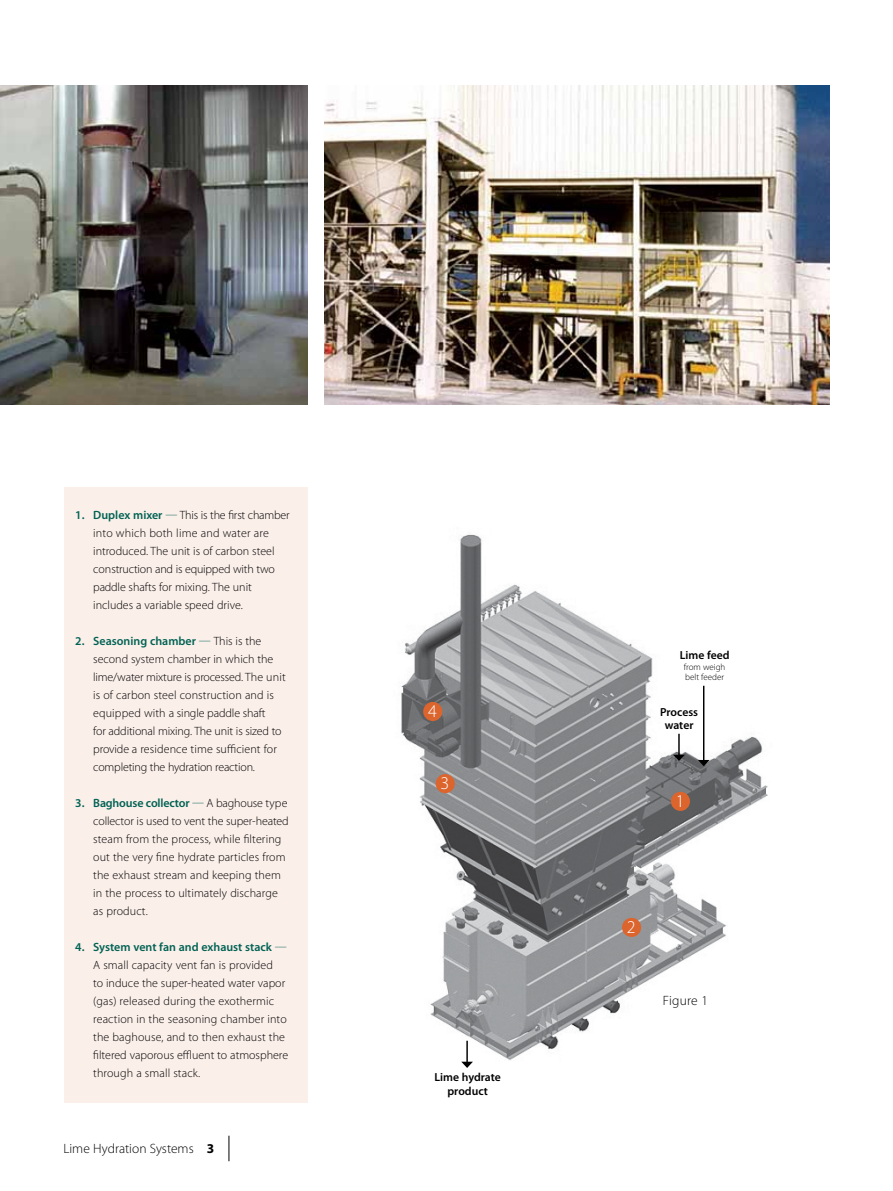
<style>
.page{position:relative;width:893px;height:1191px;background:#fff}
.page>*{position:absolute;margin:0;border:0;box-sizing:border-box;transform-origin:0 0}
.t1{font:300 18px "Myriad Pro";color:#fff}
.t2{font:300 13.5px "Myriad Pro";color:#000}
.t3{font:300 12px/18px "Myriad Pro";color:#000}
.t4{font:600 11.7px/13.4px "Myriad Pro";color:#000;text-align:center}
.t5{font:300 9px/10.5px "Myriad Pro";color:#000}
.s1{font-weight:600;color:#006253}
.s2{color:#006253}
.s3{font-weight:700}
</style>
<div class="page">
<svg style="left:229px;top:1135px;width:1px;height:26px"></svg>
<img style="left:325px;top:85px;width:504px;height:319px">
<img style="left:0;top:85px;width:308px;height:319px">
<div style="left:64px;top:488px;width:244px;height:614px;background:#fbefea"></div>
<img style="left:401px;top:534px;width:367px;height:526px">
<div style="left:423px;top:702px;width:19px;height:19px;background:#dc642d;border-radius:50%"></div>
<div style="left:671px;top:792px;width:19px;height:19px;background:#dc642d;border-radius:50%"></div>
<div style="left:436px;top:774px;width:19px;height:19px;background:#dc642d;border-radius:50%"></div>
<div style="left:622px;top:918px;width:19px;height:19px;background:#dc642d;border-radius:50%"></div>
<hr style="left:703px;top:686px;width:1px;height:74px;background:#000">
<svg style="left:698px;top:760px;width:12px;height:6px"></svg>
<hr style="left:678px;top:734px;width:2px;height:21px;background:#000">
<svg style="left:673px;top:754px;width:12px;height:7px"></svg>
<hr style="left:466px;top:1040px;width:2px;height:22px;background:#000">
<svg style="left:461px;top:1061px;width:12px;height:7px"></svg>
<p class="t3" style="left:93px;top:506px;width:198px;text-indent:-18px"><span class="s1">1. Duplex mixer</span> <span class="s2">—</span> This is the first chamber into which both lime and water are introduced. The unit is of carbon steel construction and is equipped with two paddle shafts for mixing. The unit includes a variable speed drive.</p>
<p class="t3" style="left:93px;top:632px;width:194px;text-indent:-18px"><span class="s1">2. Seasoning chamber</span> <span class="s2">—</span> This is the second system chamber in which the lime/water mixture is processed. The unit is of carbon steel construction and is equipped with a single paddle shaft<br>for additional mixing. The unit is sized to provide a residence time sufficient for completing the hydration reaction.</p>
<p class="t3" style="left:93px;top:794px;width:197px;text-indent:-18px"><span class="s1">3. Baghouse collector</span> <span class="s2">—</span> A baghouse type collector is used to vent the super-heated steam from the process, while filtering out the very fine hydrate particles from the exhaust stream and keeping them in the process to ultimately discharge as product.</p>
<p class="t3" style="left:93px;top:938px;width:196px;text-indent:-18px"><span class="s1">4. System vent fan and exhaust stack</span> <span class="s2">— </span>A small capacity vent fan is provided<br>to induce the super-heated water vapor (gas) released during the exothermic reaction in the seasoning chamber into the baghouse, and to then exhaust the filtered vaporous effluent to atmosphere through a small stack.</p>
<p class="t2" style="left:63px;top:1140px;width:152px">Lime Hydration Systems <span class="s3">3</span></p>
<h1 class="t1" style="left:428px;top:700px;width:10px">4</h1>
<h1 class="t1" style="left:441px;top:772px;width:10px">3</h1>
<p class="t4" style="left:435px;top:1070px;width:68px">Lime hydrate product</p>
<p class="t4" style="left:680px;top:648px;width:51px">Lime feed</p>
<p class="t5" style="left:684px;top:661px;width:43px">from weigh belt feeder</p>
<p class="t4" style="left:660px;top:704px;width:39px">Process water</p>
<h1 class="t1" style="left:676px;top:790px;width:10px">1</h1>
<h1 class="t1" style="left:627px;top:916px;width:10px">2</h1>
<p class="t2" style="left:663px;top:992px;width:47px">Figure 1</p>
</div>
